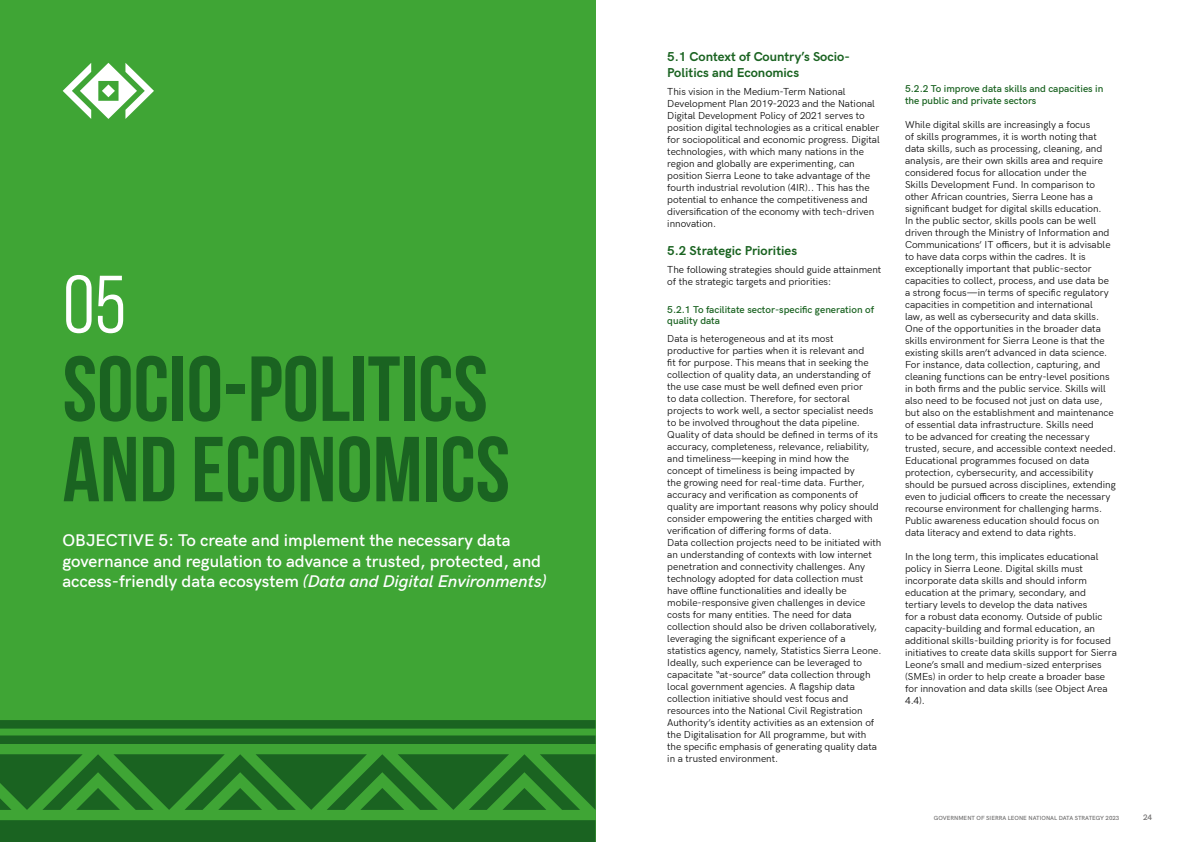
<style>
.page{position:relative;width:1191px;height:842px;background:#fff}
.page>*{position:absolute;margin:0;border:0;box-sizing:border-box;transform-origin:0 0}
.t1{font:92px/80.4px "Bebas Neue";color:#1a6321}
.t2{font:81px "Bebas Neue Pro Middle";color:#fff}
.t3{font:17px/20.4px "HK Grotesk Semi Bold Legacy";color:#fff}
.t4{font:700 13px/15.6px "HK Grotesk";color:#1a6321}
.t5{font:10px/12px "HK Grotesk";color:#000}
.t6{font:600 10px/11px "HK Grotesk";color:#1a6321}
.t7{font:600 8px "HK Grotesk";color:#706f6f}
.t8{font:600 6px "HK Grotesk";color:#706f6f}
.s1{font-family:"HK Grotesk";font-weight:600;font-style:italic}
</style>
<div class="page">
<div style="left:0;top:0;width:595px;height:842px;background:#3fa535"></div>
<svg style="left:0;top:735px;width:595px;height:9px;background:#1c6622"></svg>
<svg style="left:0;top:720px;width:595px;height:9px;background:#1b6622"></svg>
<div style="left:0;top:820px;width:595px;height:22px;background:#1a6321"></div>
<svg style="left:0;top:754px;width:595px;height:56px"></svg>
<svg style="left:63px;top:63px;width:91px;height:56px"></svg>
<h2 class="t2" style="left:63px;top:259px;width:65px">05</h2>
<h1 class="t1" style="left:63px;top:348px;width:449px">SOCIO-POLITICS<br>AND ECONOMICS</h1>
<h3 class="t3" style="left:62px;top:529px;width:485px">OBJECTIVE 5: To create and implement the necessary data governance and regulation to advance a trusted, protected, and access-friendly data ecosystem <span class="s1">(Data and Digital Environments)</span></h3>
<h3 class="t4" style="left:667px;top:48px;width:184px">5.1 Context of Country’s Socio-<br>Politics and Economics</h3>
<p class="t5" style="left:667px;top:85px;width:214px">This vision in the Medium-Term National Development Plan 2019-2023 and the National Digital Development Policy of 2021 serves to position digital technologies as a critical enabler for sociopolitical and economic progress. Digital technologies, with which many nations in the region and globally are experimenting, can position Sierra Leone to take advantage of the fourth industrial revolution (4IR).. This has the potential to enhance the competitiveness and diversification of the economy with tech-driven innovation.</p>
<h3 class="t4" style="left:667px;top:241px;width:131px">5.2 Strategic Priorities</h3>
<p class="t5" style="left:667px;top:262px;width:216px">The following strategies should guide attainment of the strategic targets and priorities:</p>
<p class="t6" style="left:667px;top:303px;width:208px">5.2.1 To facilitate sector-specific generation of quality data</p>
<p class="t5" style="left:667px;top:332px;width:216px">Data is heterogeneous and at its most productive for parties when it is relevant and<br>fit for purpose. This means that in seeking the collection of quality data, an understanding of the use case must be well defined even prior<br>to data collection. Therefore, for sectoral projects to work well, a sector specialist needs to be involved throughout the data pipeline.<br>Quality of data should be defined in terms of its accuracy, completeness, relevance, reliability, and timeliness—keeping in mind how the concept of timeliness is being impacted by<br>the growing need for real-time data. Further, accuracy and verification as components of quality are important reasons why policy should consider empowering the entities charged with verification of differing forms of data.<br>Data collection projects need to be initiated with an understanding of contexts with low internet penetration and connectivity challenges. Any technology adopted for data collection must have offline functionalities and ideally be mobile-responsive given challenges in device costs for many entities. The need for data collection should also be driven collaboratively, leveraging the significant experience of a statistics agency, namely, Statistics Sierra Leone.<br>Ideally, such experience can be leveraged to capacitate “at-source” data collection through local government agencies. A flagship data collection initiative should vest focus and resources into the National Civil Registration Authority’s identity activities as an extension of the Digitalisation for All programme, but with the specific emphasis of generating quality data in a trusted environment.</p>
<p class="t6" style="left:905px;top:82px;width:200px;line-height:12px">5.2.2 To improve data skills and capacities in the public and private sectors</p>
<p class="t5" style="left:905px;top:118px;width:212px">While digital skills are increasingly a focus<br>of skills programmes, it is worth noting that data skills, such as processing, cleaning, and analysis, are their own skills area and require considered focus for allocation under the<br>Skills Development Fund. In comparison to other African countries, Sierra Leone has a significant budget for digital skills education.<br>In the public sector, skills pools can be well driven through the Ministry of Information and Communications’ IT officers, but it is advisable to have data corps within the cadres. It is exceptionally important that public-sector capacities to collect, process, and use data be a strong focus—in terms of specific regulatory capacities in competition and international<br>law, as well as cybersecurity and data skills.<br>One of the opportunities in the broader data skills environment for Sierra Leone is that the existing skills aren’t advanced in data science.<br>For instance, data collection, capturing, and cleaning functions can be entry-level positions in both firms and the public service. Skills will also need to be focused not just on data use, but also on the establishment and maintenance of essential data infrastructure. Skills need<br>to be advanced for creating the necessary trusted, secure, and accessible context needed.<br>Educational programmes focused on data protection, cybersecurity, and accessibility should be pursued across disciplines, extending even to judicial officers to create the necessary recourse environment for challenging harms.<br>Public awareness education should focus on data literacy and extend to data rights.</p>
<p class="t5" style="left:905px;top:550px;width:213px">In the long term, this implicates educational policy in Sierra Leone. Digital skills must incorporate data skills and should inform education at the primary, secondary, and tertiary levels to develop the data natives<br>for a robust data economy. Outside of public capacity-building and formal education, an additional skills-building priority is for focused initiatives to create data skills support for Sierra Leone’s small and medium-sized enterprises (SMEs) in order to help create a broader base for innovation and data skills (see Object Area 4.4).</p>
<p class="t8" style="left:934px;top:813px;width:187px">GOVERNMENT OF SIERRA LEONE NATIONAL DATA STRATEGY 2023</p>
<p class="t7" style="left:1143px;top:812px;width:11px">24</p>
</div>
